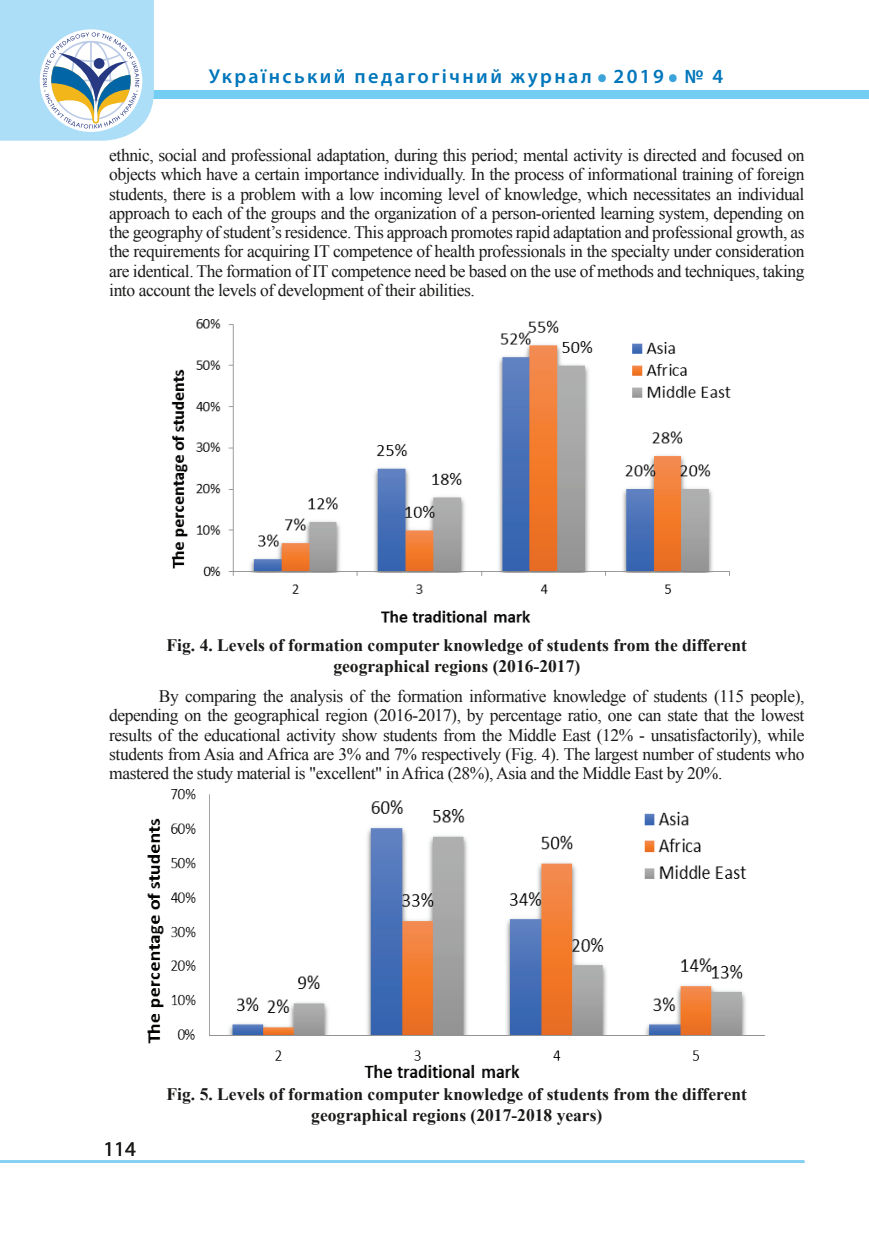
<style>
.page{position:relative;width:869px;height:1241px;background:#fff}
.page>*{position:absolute;margin:0;border:0;box-sizing:border-box;transform-origin:0 0}
.t1{font:600 50.4px "Myriad Pro";color:#3ca2da}
.t2{font:21px "Myriad Pro";color:#1a1a19}
.t3{font:600 20.12px "Myriad Pro";letter-spacing:.12em;color:#0076bb}
.Стиль_абзаца_1222222{font:17.5px/19.2px "Times New Roman";letter-spacing:-.025em;color:#1a1a19;text-align:justify}
.t4{font:700 17.5px/21px "Times New Roman";color:#1a1a19;text-align:center}
</style>
<div class="page">
<hr style="left:0;top:1159px;width:804px;height:3px;background:#82d0f4">
<div style="left:0;top:90px;width:868px;height:8px;background:#74cdf3"></div>
<svg style="left:0;top:0;width:154px;height:141px"></svg>
<img style="left:171px;top:319px;width:560px;height:304px">
<img style="left:147px;top:789px;width:619px;height:289px">
<p class="t3" style="left:208px;top:64px;width:384px">Український педагогічний журнал</p>
<h1 class="t1" style="left:595px;top:33px;width:13px">.</h1>
<p class="t3" style="left:613px;top:64px;width:52px">2019</p>
<h1 class="t1" style="left:666px;top:33px;width:13px">.</h1>
<p class="t3" style="left:684px;top:64px;width:40px">№ 4</p>
<p class="Стиль_абзаца_1222222" style="left:109px;top:145px;width:696px">ethnic, social and professional adaptation, during this period; mental activity is directed and focused on objects which have a certain importance individually. In the process of informational training of foreign students, there is a problem with a low incoming level of knowledge, which necessitates an individual approach to each of the groups and the organization of a person-oriented learning system, depending on the geography of student’s residence. This approach promotes rapid adaptation and professional growth, as the requirements for acquiring IT competence of health professionals in the specialty under consideration are identical. The formation of IT competence need be based on the use of methods and techniques, taking into account the levels of development of their abilities.</p>
<p class="t4" style="left:166px;top:634px;width:581px">Fig. 4. Levels of formation computer knowledge of students from the different geographical regions (2016-2017)</p>
<p class="Стиль_абзаца_1222222" style="left:109px;top:686px;width:696px;text-indent:50px">By comparing the analysis of the formation informative knowledge of students (115 people), depending on the geographical region (2016-2017), by percentage ratio, one can state that the lowest results of the educational activity show students from the Middle East (12% - unsatisfactorily), while students from Asia and Africa are 3% and 7% respectively (Fig. 4). The largest number of students who mastered the study material is "excellent" in Africa (28%), Asia and the Middle East by 20%.</p>
<p class="t2" style="left:103px;top:1135px;width:34px">114</p>
<p class="t4" style="left:166px;top:1082px;width:581px">Fig. 5. Levels of formation computer knowledge of students from the different</p>
<p class="t4" style="left:311px;top:1103px;width:292px">geographical regions (2017-2018 years)</p>
</div>
